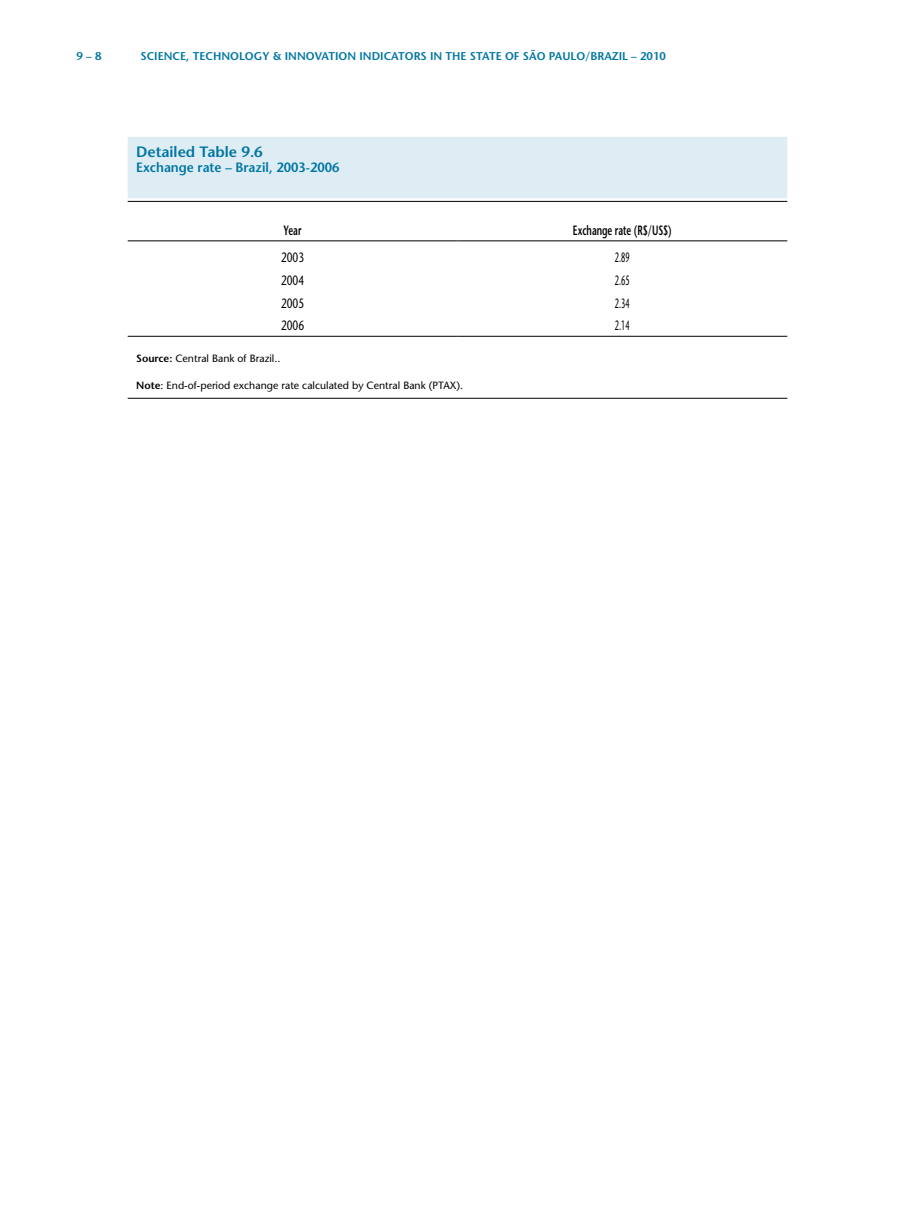
<style>
.page{position:relative;width:915px;height:1221px;background:#fff}
.page>*{position:absolute;margin:0;border:0;box-sizing:border-box;transform-origin:0 0}
.t1{font:600 15px "Stone Sans";color:#0076a3}
.t2{font:600 13.5px "Stone Sans";color:#0076a3;scale:.95 1}
.t3{font:600 13.5px "Stone Sans";color:#000;scale:.65 1}
.t4{font:13.5px "Stone Sans";color:#000;scale:.75 1}
.t5{font:13.5px "Stone Sans";color:#000;scale:.55 1}
.t6{font:600 11.25px "Stone Sans";color:#0076a3}
.t7{font:10.5px "Stone Sans";color:#000}
.s1{font-weight:600}
</style>
<div class="page">
<div style="left:128px;top:137px;width:659px;height:61px;background:#deedf4"></div>
<hr style="left:128px;top:201px;width:659px;height:1px;background:#000">
<hr style="left:128px;top:398px;width:659px;height:1px;background:#000">
<hr style="left:128px;top:336px;width:329px;height:1px;background:#000">
<hr style="left:457px;top:336px;width:330px;height:1px;background:#000">
<hr style="left:128px;top:240px;width:329px;height:1px;background:#000">
<hr style="left:457px;top:240px;width:330px;height:1px;background:#000">
<p class="t6" style="left:77px;top:49px;width:26px">9 – 8</p>
<p class="t6" style="left:140px;top:49px;width:527px">SCIENCE, TECHNOLOGY &amp; INNOVATION INDICATORS IN THE STATE OF SÃO PAULO/BRAZIL – 2010</p>
<h1 class="t1" style="left:136px;top:142px;width:128px">DETAILED TABLE 9.6</h1>
<p class="t2" style="left:136px;top:158px;width:215px">EXCHANGE RATE – BRAZIL, 2003-2006</p>
<p class="t3" style="left:283px;top:222px;width:29px">YEAR</p>
<p class="t3" style="left:572px;top:222px;width:154px">EXCHANGE RATE (R$/US$)</p>
<p class="t4" style="left:281px;top:249px;width:32px">2003</p>
<p class="t5" style="left:614px;top:249px;width:29px">2.89</p>
<p class="t4" style="left:281px;top:272px;width:32px">2004</p>
<p class="t5" style="left:614px;top:272px;width:29px">2.65</p>
<p class="t4" style="left:281px;top:294px;width:32px">2005</p>
<p class="t5" style="left:614px;top:294px;width:29px">2.34</p>
<p class="t4" style="left:281px;top:317px;width:32px">2006</p>
<p class="t5" style="left:614px;top:317px;width:29px">2.14</p>
<p class="t7" style="left:136px;top:352px;width:146px"><span class="s1">SOURCE:</span> Central Bank of Brazil..</p>
<p class="t7" style="left:136px;top:379px;width:328px"><span class="s1">NOTE</span>: End-of-period exchange rate calculated by Central Bank (PTAX).</p>
</div>
